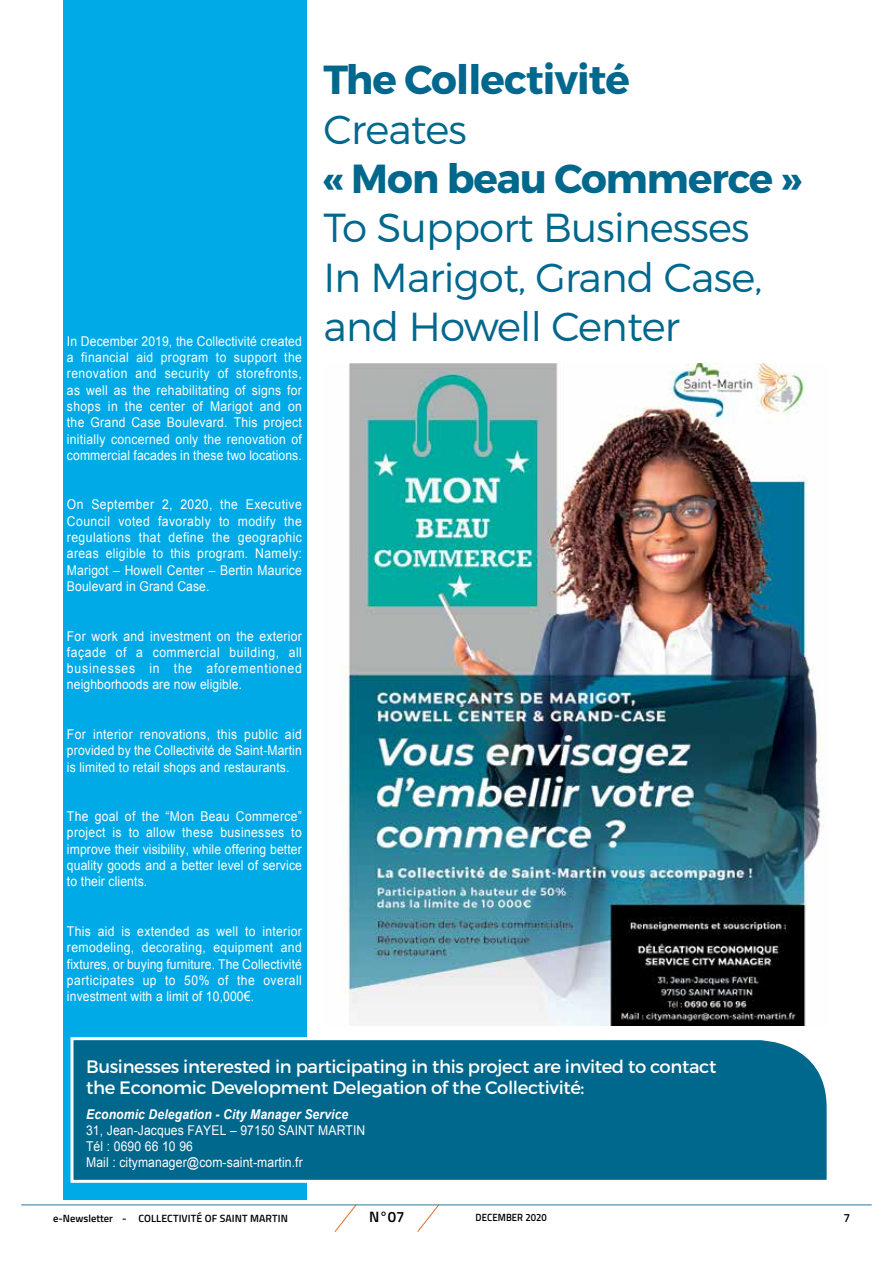
<style>
.page{position:relative;width:893px;height:1263px;background:#fff}
.page>*{position:absolute;margin:0;border:0;box-sizing:border-box;transform-origin:0 0}
.t1{font:300 40.5px/49.3px "Montserrat";letter-spacing:-.02em;color:#00678d}
.t2{font:700 40.5px "Montserrat";letter-spacing:-.025em;color:#00678d}
.t3{font:18px/21px "Montserrat";letter-spacing:-.02em;color:#fff}
.t4{font:600 15px "Titillium";color:#000}
.t5{font:13.5px/16.4px "Arial";letter-spacing:.01em;color:#fff;text-align:justify;scale:.9 1}
.t6{font:italic 700 13.5px "Arial";letter-spacing:.01em;color:#fff;scale:.9 1}
.t7{font:600 12px "Titillium";color:#000}
.t8{font:600 10.5px "Titillium";letter-spacing:.01em;color:#000}
.t9{font:600 10.5px "Titillium";letter-spacing:.01em;color:#000;scale:.91 1}
</style>
<div class="page">
<svg style="left:334px;top:1205px;width:23px;height:27px"></svg>
<svg style="left:417px;top:1205px;width:23px;height:27px"></svg>
<hr style="left:21px;top:1204px;width:851px;height:1px;background:#247d9a">
<div style="left:63px;top:0;width:244px;height:1199px;background:#00aae7"></div>
<img style="left:341px;top:364px;width:483px;height:662px">
<div style="left:70px;top:1037px;width:757px;height:146px;background:#00678d"></div>
<p class="t5" style="left:67px;top:333px;width:263px">I n December 2019, the Collectivité created a financial aid program to support the renovation and security of storefronts, as well as the rehabilitating of signs for shops in the center of Marigot and on the Grand Case Boulevard. This project initially concerned only the renovation of commercial facades in these two locations.</p>
<p class="t5" style="left:67px;top:497px;width:263px">On September 2, 2020, the Executive Council voted favorably to modify the regulations that define the geographic areas eligible to this program. Namely:<br>Marigot – Howell Center – Bertin Maurice Boulevard in Grand Case.</p>
<p class="t5" style="left:67px;top:628px;width:263px">For work and investment on the exterior façade of a commercial building, all businesses in the aforementioned neighborhoods are now eligible.</p>
<p class="t5" style="left:67px;top:726px;width:263px">For interior renovations, this public aid provided by the Collectivité de Saint-Martin is limited to retail shops and restaurants.</p>
<p class="t5" style="left:67px;top:808px;width:263px">The goal of the “Mon Beau Commerce” project is to allow these businesses to improve their visibility, while offering better quality goods and a better level of service to their clients.</p>
<p class="t5" style="left:67px;top:923px;width:263px">This aid is extended as well to interior remodeling, decorating, equipment and fixtures, or buying furniture. The Collectivité participates up to 50% of the overall investment with a limit of 10,000€.</p>
<h1 class="t2" style="left:324px;top:55px;width:308px">The Collectivité</h1>
<h1 class="t1" style="left:324px;top:104px;width:145px">Creates</h1>
<h1 class="t2" style="left:324px;top:154px;width:479px">« Mon beau Commerce »</h1>
<h1 class="t1" style="left:324px;top:203px;width:440px">To Support Businesses<br>In Marigot, Grand Case, and Howell Center</h1>
<h2 class="t3" style="left:86px;top:1056px;width:632px">Businesses interested in participating in this project are invited to contact the Economic Development Delegation of the Collectivité:</h2>
<p class="t6" style="left:86px;top:1105px;width:293px">Economic Delegation - City Manager Service</p>
<p class="t5" style="left:86px;top:1122px;width:312px;text-align:left">31, Jean-Jacques FAYEL – 97150 SAI NT MARTI N<br>Tél : 0690 66 10 96<br>Mail : citymanager@com-saint-martin.fr</p>
<p class="t8" style="left:53px;top:1210px;width:235px">E-NEWSLETTER - COLLECTIVITÉ OF SAINT MARTIN</p>
<p class="t4" style="left:369px;top:1205px;width:37px">N°07</p>
<p class="t9" style="left:476px;top:1209px;width:80px">DECEMBER 2020</p>
<p class="t7" style="left:843px;top:1209px;width:8px">7</p>
</div>
